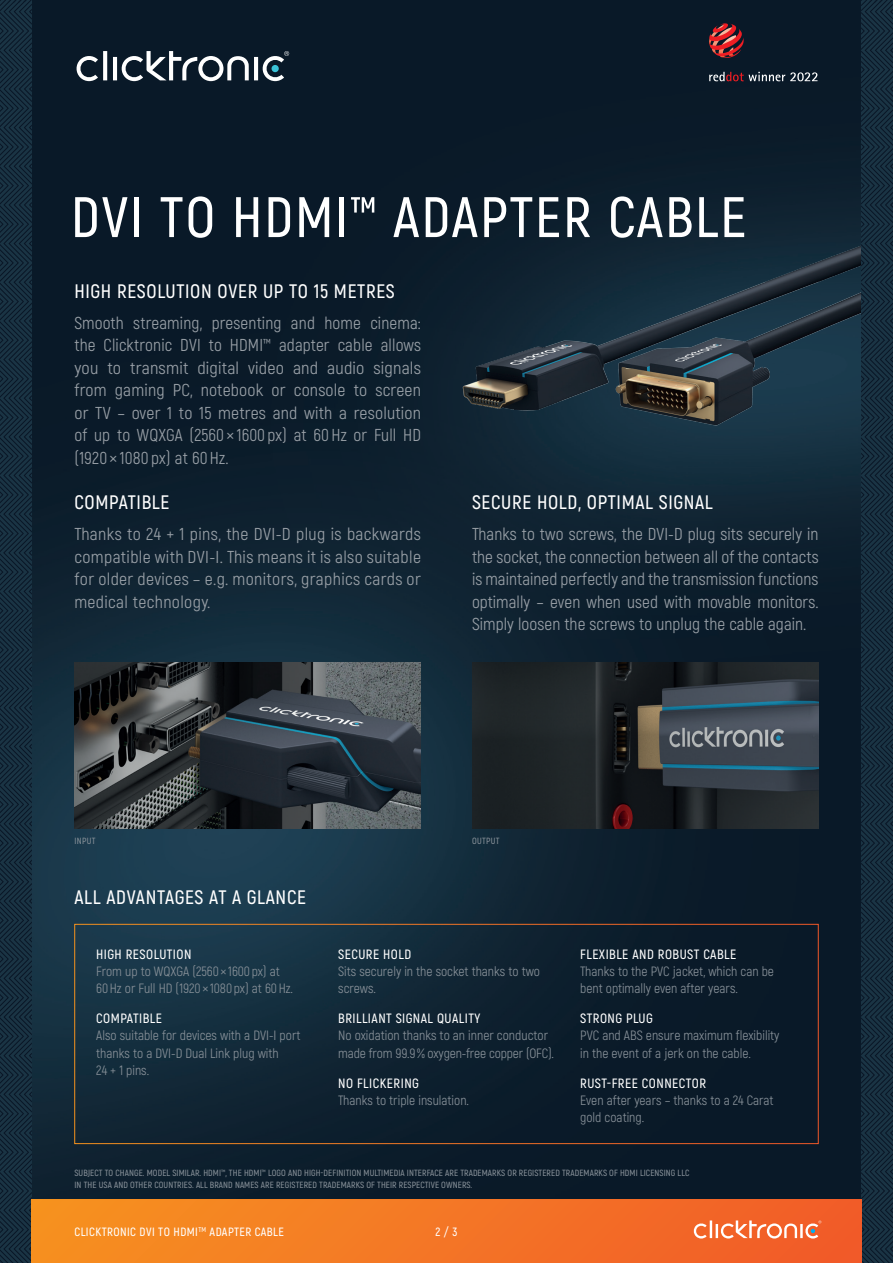
<style>
.page{position:relative;width:893px;height:1263px;background:#fff}
.page>*{position:absolute;margin:0;border:0;box-sizing:border-box;transform-origin:0 0}
.t1{font:600 57px "Akrobat";letter-spacing:.035em;color:#fff}
.t2{font:600 19.5px "Akrobat";letter-spacing:.035em;color:#fff}
.t3{font:17.25px/22.5px "Akrobat";letter-spacing:.01em;color:#99a0a7;text-align:justify}
.t4{font:13.5px/17.2px "Akrobat";color:#879098}
.t5{font:600 13.5px "Akrobat";letter-spacing:.035em;color:#fff}
.t6{font:600 12px "Akrobat";letter-spacing:.035em;color:#fff}
.t7{font:600 9px/12px "Akrobat";letter-spacing:.01em;color:#879098}
</style>
<div class="page">
<img style="left:32px;top:0;width:829px;height:1199px">
<img style="left:74px;top:662px;width:347px;height:167px">
<img style="left:472px;top:662px;width:347px;height:167px">
<img style="left:453px;top:219px;width:408px;height:214px">
<svg style="left:0;top:0;width:32px;height:1263px"></svg>
<svg style="left:861px;top:0;width:32px;height:1263px"></svg>
<div style="left:32px;top:1199px;width:829px;height:64px;background:linear-gradient(to right,#f69120,#f15a29)"></div>
<svg style="left:75px;top:51px;width:214px;height:30px"></svg>
<svg style="left:693px;top:1220px;width:128px;height:18px"></svg>
<svg style="left:709px;top:23px;width:35px;height:35px"></svg>
<svg style="left:709px;top:72px;width:108px;height:9px"></svg>
<h1 class="t1" style="left:71px;top:182px;width:677px">DVI TO HDMI™ ADAPTER CABLE</h1>
<p class="t2" style="left:74px;top:279px;width:322px">HIGH RESOLUTION OVER UP TO 15 METRES</p>
<p class="t3" style="left:74px;top:312px;width:348px">Smooth streaming, presenting and home cinema: the Clicktronic DVI to HDMI™ adapter cable allows you to transmit digital video and audio signals from gaming PC, notebook or console to screen or TV – over 1 to 15 metres and with a resolution of up to WQXGA (2560 × 1600 px) at 60 Hz or Full HD (1920 × 1080 px) at 60 Hz.</p>
<p class="t2" style="left:74px;top:491px;width:97px">COMPATIBLE</p>
<p class="t3" style="left:74px;top:523px;width:348px">Thanks to 24 + 1 pins, the DVI-D plug is backwards compatible with DVI-I. This means it is also suitable for older devices – e.g. monitors, graphics cards or medical technology.</p>
<p class="t2" style="left:472px;top:491px;width:242px">SECURE HOLD, OPTIMAL SIGNAL</p>
<p class="t3" style="left:472px;top:523px;width:348px">Thanks to two screws, the DVI-D plug sits securely in the socket, the connection between all of the contacts is maintained perfectly and the transmission functions optimally – even when used with movable monitors.<br>Simply loosen the screws to unplug the cable again.</p>
<p class="t7" style="left:74px;top:834px;width:23px">INPUT</p>
<p class="t7" style="left:472px;top:834px;width:29px">OUTPUT</p>
<p class="t2" style="left:74px;top:885px;width:233px">ALL ADVANTAGES AT A GLANCE</p>
<p class="t5" style="left:96px;top:945px;width:97px">HIGH RESOLUTION</p>
<p class="t4" style="left:96px;top:962px;width:198px">From up to WQXGA (2560 × 1600 px) at<br>60Hz or Full HD (1920 × 1080 px) at 60Hz.</p>
<p class="t5" style="left:96px;top:1010px;width:67px">COMPATIBLE</p>
<p class="t4" style="left:96px;top:1027px;width:206px">Also suitable for devices with a DVI-I port thanks to a DVI-D Dual Link plug with<br>24 + 1 pins.</p>
<p class="t5" style="left:338px;top:945px;width:74px">SECURE HOLD</p>
<p class="t4" style="left:338px;top:962px;width:203px">Sits securely in the socket thanks to two screws.</p>
<p class="t5" style="left:338px;top:1010px;width:144px">BRILLIANT SIGNAL QUALITY</p>
<p class="t4" style="left:338px;top:1027px;width:217px">No oxidation thanks to an inner conductor made from 99.9% oxygen-free copper (OFC).</p>
<p class="t5" style="left:338px;top:1075px;width:82px">NO FLICKERING</p>
<p class="t4" style="left:338px;top:1091px;width:132px">Thanks to triple insulation.</p>
<p class="t5" style="left:580px;top:945px;width:158px">FLEXIBLE AND ROBUST CABLE</p>
<p class="t4" style="left:580px;top:962px;width:195px">Thanks to the PVC jacket, which can be bent optimally even after years.</p>
<p class="t5" style="left:580px;top:1010px;width:74px">STRONG PLUG</p>
<p class="t4" style="left:580px;top:1027px;width:201px">PVC and ABS ensure maximum flexibility in the event of a jerk on the cable.</p>
<p class="t5" style="left:580px;top:1075px;width:127px">RUST-FREE CONNECTOR</p>
<p class="t4" style="left:580px;top:1091px;width:195px">Even after years – thanks to a 24 Carat gold coating.</p>
<p class="t7" style="left:74px;top:1166px;width:617px">SUBJECT TO CHANGE. MODEL SIMILAR. HDMI™, THE HDMI™ LOGO AND HIGH-DEFINITION MULTIMEDIA INTERFACE ARE TRADEMARKS OR REGISTERED TRADEMARKS OF HDMI LICENSING LLC<br>IN THE USA AND OTHER COUNTRIES. ALL BRAND NAMES ARE REGISTERED TRADEMARKS OF THEIR RESPECTIVE OWNERS.</p>
<p class="t6" style="left:74px;top:1224px;width:211px">CLICKTRONIC DVI TO HDMI<sup>TM</sup> ADAPTER CABLE</p>
<p class="t6" style="left:436px;top:1224px;width:23px">2 / 3</p>
</div>
